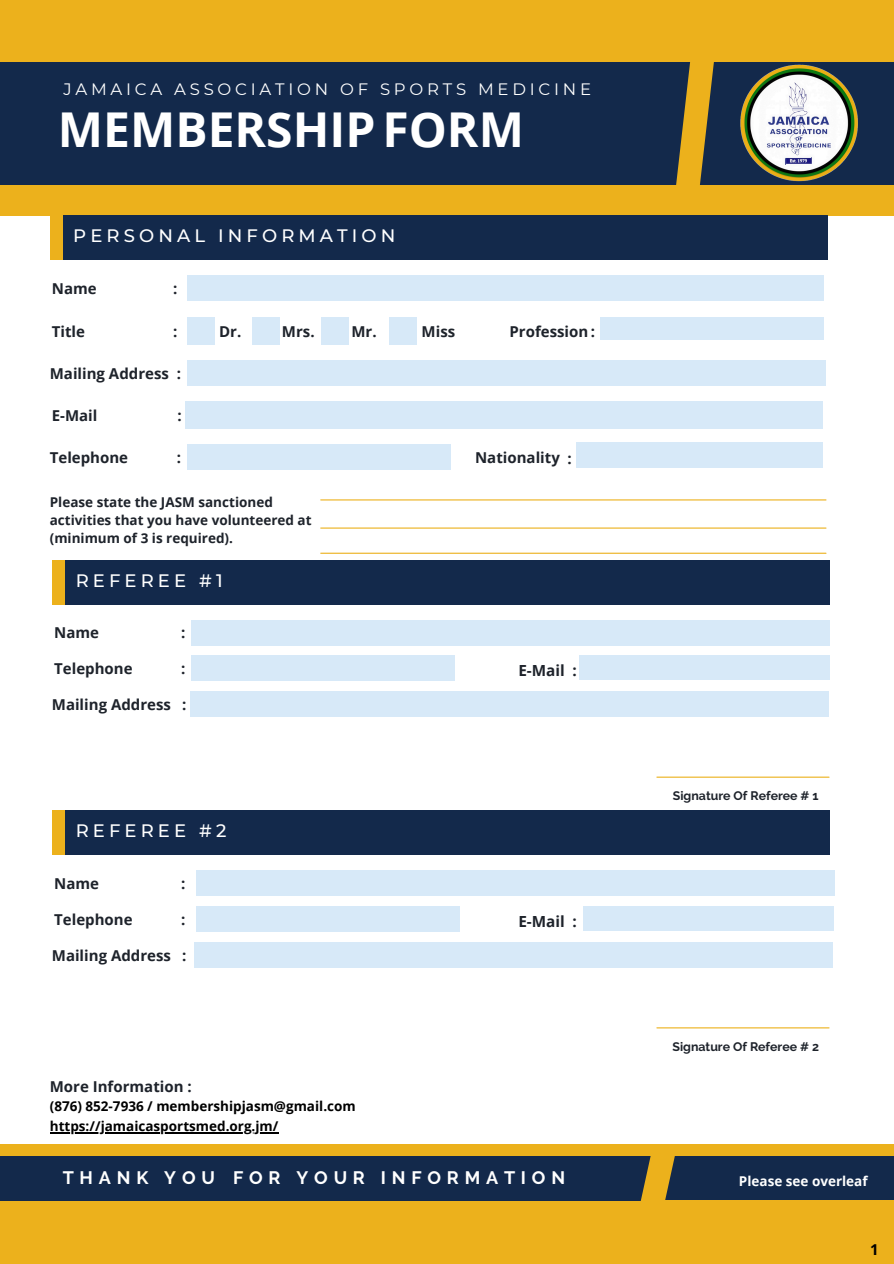
<style>
.page{position:relative;width:894px;height:1264px;background:#fff}
.page>*{position:absolute;margin:0;border:0;box-sizing:border-box;transform-origin:0 0}
.t1{font:700 48px "Open Sans";color:#fff}
.t2{font:500 18px "Montserrat";letter-spacing:.23em;color:#fff}
.t3{font:700 18px "Raleway";letter-spacing:.32em;color:#fff}
.t4{font:16.5px "Montserrat";letter-spacing:.23em;color:#fff}
.t5{font:700 15.3px "Open Sans";color:#1e232b}
.t6{font:700 15px "Open Sans";color:#1e232b}
.t7{font:700 15px "Open Sans";color:#000}
.t8{font:700 13.5px/18px "Open Sans";color:#1e232b}
.t9{font:700 13.5px "Open Sans";color:#000}
.t10{font:700 13.5px "Open Sans";color:#fff}
.t11{font:700 12.3px "Raleway";color:#1e232b}
</style>
<div class="page">
<div style="left:0;top:0;width:893px;height:216px;background:#ecb11c"></div>
<div style="left:0;top:62px;width:694px;height:123px;background:#13294b"></div>
<div style="left:0;top:1143px;width:893px;height:120px;background:#ecb11c"></div>
<div style="left:0;top:1155px;width:656px;height:45px;background:#13294b"></div>
<div style="left:653px;top:1155px;width:240px;height:44px;background:#13294b"></div>
<div style="left:694px;top:62px;width:199px;height:123px;background:#13294b"></div>
<svg style="left:660px;top:62px;width:70px;height:154px"></svg>
<svg style="left:623px;top:1143px;width:68px;height:58px"></svg>
<img style="left:715px;top:62px;width:143px;height:123px">
<hr style="left:50px;top:1132px;width:228px;height:1px;background:#000">
<div style="left:50px;top:216px;width:30px;height:44px;background:#ecb11c"></div>
<div style="left:63px;top:216px;width:764px;height:44px;background:#13294b"></div>
<div style="left:187px;top:275px;width:636px;height:26px;background:#d7e9f8"></div>
<div style="left:389px;top:317px;width:28px;height:27px;background:#d7e9f8"></div>
<div style="left:321px;top:317px;width:28px;height:27px;background:#d7e9f8"></div>
<div style="left:251px;top:317px;width:28px;height:27px;background:#d7e9f8"></div>
<div style="left:187px;top:317px;width:28px;height:27px;background:#d7e9f8"></div>
<div style="left:576px;top:442px;width:246px;height:26px;background:#d7e9f8"></div>
<div style="left:186px;top:402px;width:636px;height:27px;background:#d7e9f8"></div>
<div style="left:187px;top:360px;width:638px;height:26px;background:#d7e9f8"></div>
<div style="left:187px;top:444px;width:264px;height:26px;background:#d7e9f8"></div>
<div style="left:600px;top:317px;width:223px;height:23px;background:#d7e9f8"></div>
<div style="left:52px;top:560px;width:30px;height:44px;background:#ecb11c"></div>
<div style="left:65px;top:560px;width:765px;height:44px;background:#13294b"></div>
<div style="left:191px;top:620px;width:638px;height:25px;background:#d7e9f8"></div>
<div style="left:190px;top:691px;width:638px;height:26px;background:#d7e9f8"></div>
<div style="left:191px;top:655px;width:264px;height:26px;background:#d7e9f8"></div>
<div style="left:579px;top:655px;width:250px;height:25px;background:#d7e9f8"></div>
<hr style="left:656px;top:776px;width:172px;height:1px;background:#ecb11c">
<div style="left:52px;top:810px;width:30px;height:45px;background:#ecb11c"></div>
<div style="left:65px;top:810px;width:765px;height:45px;background:#13294b"></div>
<div style="left:196px;top:870px;width:638px;height:26px;background:#d7e9f8"></div>
<div style="left:194px;top:942px;width:638px;height:25px;background:#d7e9f8"></div>
<div style="left:196px;top:906px;width:263px;height:25px;background:#d7e9f8"></div>
<div style="left:583px;top:906px;width:250px;height:24px;background:#d7e9f8"></div>
<hr style="left:656px;top:1027px;width:172px;height:1px;background:#ecb11c">
<hr style="left:320px;top:499px;width:505px;height:1px;background:#ecb11c">
<hr style="left:320px;top:527px;width:505px;height:1px;background:#ecb11c">
<hr style="left:320px;top:552px;width:505px;height:2px;background:#ecb11c">
<h1 class="t4" style="left:63px;top:79px;width:529px">JAMAICA ASSOCIATION OF SPORTS MEDICINE</h1>
<h3 class="t1" style="left:58px;top:96px;width:467px">MEMBERSHIPFORM</h3>
<p class="t2" style="left:73px;top:225px;width:323px">PERSONAL INFORMATION</p>
<h4 class="t6" style="left:52px;top:278px;width:46px">Name</h4>
<p class="t6" style="left:173px;top:278px;width:6px">:</p>
<h4 class="t6" style="left:52px;top:321px;width:35px">Title</h4>
<p class="t6" style="left:173px;top:321px;width:6px">:</p>
<h4 class="t6" style="left:219px;top:321px;width:24px">Dr.</h4>
<h4 class="t6" style="left:282px;top:321px;width:34px">Mrs.</h4>
<h4 class="t6" style="left:351px;top:321px;width:27px">Mr.</h4>
<h4 class="t6" style="left:421px;top:321px;width:35px">Miss</h4>
<h4 class="t6" style="left:50px;top:363px;width:121px">Mailing Address</h4>
<p class="t6" style="left:177px;top:363px;width:6px">:</p>
<h4 class="t6" style="left:52px;top:405px;width:47px">E-Mail</h4>
<p class="t6" style="left:178px;top:405px;width:6px">:</p>
<h4 class="t6" style="left:50px;top:447px;width:80px">Telephone</h4>
<p class="t6" style="left:177px;top:447px;width:6px">:</p>
<p class="t8" style="left:50px;top:493px;width:263px">Please state the JASM sanctioned activities that you have volunteered at</p>
<h4 class="t8" style="left:50px;top:529px;width:185px">(minimum of 3 is required).</h4>
<p class="t2" style="left:76px;top:569px;width:148px">REFEREE #1</p>
<p class="t6" style="left:54px;top:622px;width:46px">Name</p>
<p class="t6" style="left:181px;top:622px;width:6px">:</p>
<p class="t6" style="left:509px;top:321px;width:87px">Profession:</p>
<h4 class="t6" style="left:475px;top:447px;width:86px">Nationality</h4>
<p class="t6" style="left:567px;top:447px;width:6px">:</p>
<p class="t6" style="left:54px;top:658px;width:80px">Telephone</p>
<h4 class="t6" style="left:181px;top:658px;width:6px">:</h4>
<p class="t5" style="left:518px;top:660px;width:48px">E-Mail</p>
<h4 class="t5" style="left:572px;top:660px;width:6px">:</h4>
<h2 class="t6" style="left:52px;top:693px;width:121px">Mailing Address</h2>
<h4 class="t6" style="left:182px;top:694px;width:6px">:</h4>
<h4 class="t2" style="left:76px;top:820px;width:152px">REFEREE #2</h4>
<p class="t6" style="left:54px;top:873px;width:46px">Name</p>
<p class="t6" style="left:181px;top:873px;width:6px">:</p>
<h4 class="t6" style="left:54px;top:908px;width:80px">Telephone</h4>
<p class="t6" style="left:181px;top:908px;width:6px">:</p>
<h4 class="t5" style="left:518px;top:910px;width:48px">E-Mail</h4>
<p class="t5" style="left:572px;top:910px;width:6px">:</p>
<p class="t6" style="left:52px;top:944px;width:121px">Mailing Address</p>
<h2 class="t6" style="left:182px;top:944px;width:6px">:</h2>
<p class="t6" style="left:50px;top:1075px;width:143px">More Information :</p>
<h2 class="t9" style="left:50px;top:1096px;width:307px">(876) 852-7936 / membershipjasm@gmail.com</h2>
<h4 class="t9" style="left:50px;top:1116px;width:230px">https://jamaicasportsmed.org.jm/</h4>
<p class="t3" style="left:63px;top:1166px;width:154px">THANK YOU</p>
<p class="t3" style="left:233px;top:1166px;width:333px">FOR YOUR INFORMATION</p>
<p class="t11" style="left:672px;top:788px;width:147px">Signature Of Referee # 1</p>
<h4 class="t11" style="left:672px;top:1039px;width:148px">Signature Of Referee # 2</h4>
<p class="t10" style="left:738px;top:1171px;width:130px">Please see overleaf</p>
<p class="t7" style="left:869px;top:1238px;width:10px">1</p>
</div>
